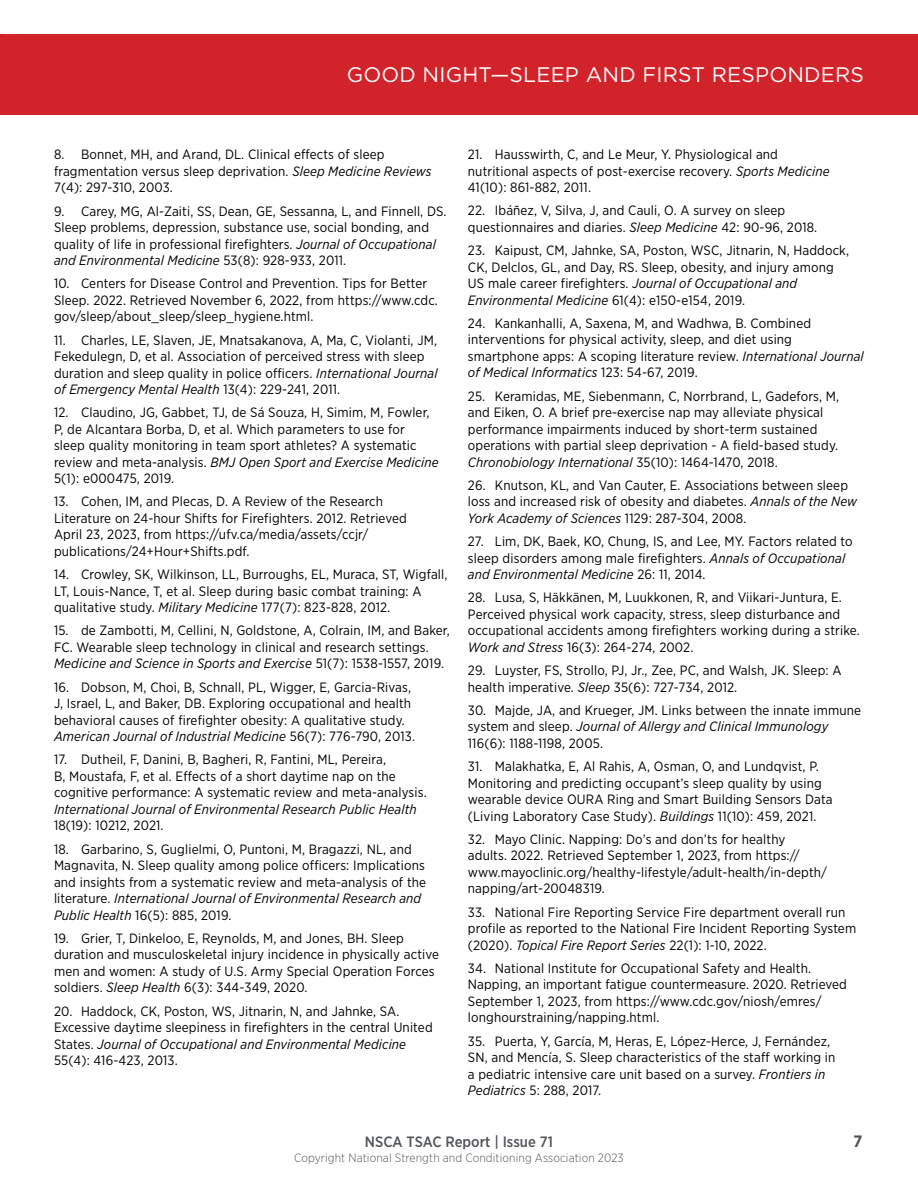
<style>
.page{position:relative;width:918px;height:1188px;background:#fff}
.page>*{position:absolute;margin:0;border:0;box-sizing:border-box;transform-origin:0 0}
.t1{font:21px "Gotham";letter-spacing:.01em;color:#fff}
.t2{font:700 16.5px "Gotham Narrow";color:#52555a}
.t3{font:500 15px "Gotham Narrow";color:#52555a}
.t4{font:13.5px/16.5px "Gotham Narrow";letter-spacing:.01em;color:#000}
.t5{font:italic 13.5px "Gotham Narrow";letter-spacing:.01em;color:#000}
.t6{font:300 12px "Gotham Narrow";letter-spacing:.01em;color:#52555a}
.s1{font-style:italic}
</style>
<div class="page">
<div style="left:0;top:34px;width:918px;height:81px;background:#d2232a"></div>
<h1 class="t1" style="left:347px;top:62px;width:519px">GOOD NIGHT—SLEEP AND FIRST RESPONDERS</h1>
<p class="t4" style="left:54px;top:146px;width:379px">8. Bonnet, MH, and Arand, DL. Clinical effects of sleep fragmentation versus sleep deprivation. <span class="s1">Sleep Medicine Reviews<br></span>7(4): 297-310, 2003.</p>
<p class="t4" style="left:54px;top:202px;width:394px">9. Carey, MG, Al-Zaiti, SS, Dean, GE, Sessanna, L, and Finnell, DS.<br>Sleep problems, depression, substance use, social bonding, and quality of life in professional firefighters. <span class="s1">Journal of Occupational and Environmental Medicine</span> 53(8): 928-933, 2011.</p>
<p class="t4" style="left:54px;top:275px;width:385px">10. Centers for Disease Control and Prevention. Tips for Better<br>Sleep. 2022. Retrieved November 6, 2022, from https://www.cdc. gov/sleep/about_sleep/sleep_hygiene.html.</p>
<p class="t4" style="left:54px;top:331px;width:385px">11. Charles, LE, Slaven, JE, Mnatsakanova, A, Ma, C, Violanti, JM, Fekedulegn, D, et al. Association of perceived stress with sleep duration and sleep quality in police officers. <span class="s1">International Journal of Emergency Mental Health</span> 13(4): 229-241, 2011.</p>
<p class="t4" style="left:54px;top:404px;width:386px">12. Claudino, JG, Gabbet, TJ, de Sá Souza, H, Simim, M, Fowler, P, de Alcantara Borba, D, et al. Which parameters to use for sleep quality monitoring in team sport athletes? A systematic review and meta-analysis. <span class="s1">BMJ Open Sport and Exercise Medicine </span>5(1): e000475, 2019.</p>
<p class="t4" style="left:54px;top:493px;width:354px">13. Cohen, IM, and Plecas, D. A Review of the Research Literature on 24-hour Shifts for Firefighters. 2012. Retrieved April 23, 2023, from https://ufv.ca/media/assets/ccjr/ publications/24+Hour+Shifts.pdf.</p>
<p class="t4" style="left:54px;top:566px;width:395px">14. Crowley, SK, Wilkinson, LL, Burroughs, EL, Muraca, ST, Wigfall,<br>LT, Louis-Nance, T, et al. Sleep during basic combat training: A qualitative study. <span class="s1">Military Medicine</span> 177(7): 823-828, 2012.</p>
<p class="t4" style="left:54px;top:622px;width:397px">15. de Zambotti, M, Cellini, N, Goldstone, A, Colrain, IM, and Baker,<br>FC. Wearable sleep technology in clinical and research settings.<br><span class="s1">Medicine and Science in Sports and Exercise</span> 51(7): 1538-1557, 2019.</p>
<p class="t4" style="left:54px;top:678px;width:363px">16. Dobson, M, Choi, B, Schnall, PL, Wigger, E, Garcia-Rivas, J, Israel, L, and Baker, DB. Exploring occupational and health behavioral causes of firefighter obesity: A qualitative study.<br><span class="s1">American Journal of Industrial Medicine</span> 56(7): 776-790, 2013.</p>
<p class="t4" style="left:54px;top:751px;width:374px">17. Dutheil, F, Danini, B, Bagheri, R, Fantini, ML, Pereira,<br>B, Moustafa, F, et al. Effects of a short daytime nap on the cognitive performance: A systematic review and meta-analysis.</p>
<p class="t5" style="left:54px;top:801px;width:364px">International Journal of Environmental Research Public Health</p>
<p class="t4" style="left:54px;top:817px;width:111px">18(19): 10212, 2021.</p>
<p class="t4" style="left:54px;top:840px;width:374px">18. Garbarino, S, Guglielmi, O, Puntoni, M, Bragazzi, NL, and Magnavita, N. Sleep quality among police officers: Implications and insights from a systematic review and meta-analysis of the literature. <span class="s1">International Journal of Environmental Research and Public Health</span> 16(5): 885, 2019.</p>
<p class="t4" style="left:54px;top:930px;width:387px">19. Grier, T, Dinkeloo, E, Reynolds, M, and Jones, BH. Sleep duration and musculoskeletal injury incidence in physically active men and women: A study of U.S. Army Special Operation Forces soldiers. <span class="s1">Sleep Health</span> 6(3): 344-349, 2020.</p>
<p class="t4" style="left:54px;top:1002px;width:380px">20. Haddock, CK, Poston, WS, Jitnarin, N, and Jahnke, SA.<br>Excessive daytime sleepiness in firefighters in the central United States. <span class="s1">Journal of Occupational and Environmental Medicine </span>55(4): 416-423, 2013.</p>
<p class="t4" style="left:468px;top:146px;width:363px">21. Hausswirth, C, and Le Meur, Y. Physiological and nutritional aspects of post-exercise recovery. <span class="s1">Sports Medicine<br></span>41(10): 861-882, 2011.</p>
<p class="t4" style="left:468px;top:202px;width:351px">22. Ibáñez, V, Silva, J, and Cauli, O. A survey on sleep questionnaires and diaries. <span class="s1">Sleep Medicine</span> 42: 90-96, 2018.</p>
<p class="t4" style="left:468px;top:242px;width:383px">23. Kaipust, CM, Jahnke, SA, Poston, WSC, Jitnarin, N, Haddock, CK, Delclos, GL, and Day, RS. Sleep, obesity, and injury among US male career firefighters. <span class="s1">Journal of Occupational and Environmental Medicine</span> 61(4): e150-e154, 2019.</p>
<p class="t4" style="left:468px;top:315px;width:397px">24. Kankanhalli, A, Saxena, M, and Wadhwa, B. Combined interventions for physical activity, sleep, and diet using smartphone apps: A scoping literature review. <span class="s1">International Journal of Medical Informatics</span> 123: 54-67, 2019.</p>
<p class="t4" style="left:468px;top:387px;width:373px">25. Keramidas, ME, Siebenmann, C, Norrbrand, L, Gadefors, M, and Eiken, O. A brief pre-exercise nap may alleviate physical performance impairments induced by short-term sustained operations with partial sleep deprivation - A field-based study.<br><span class="s1">Chronobiology International</span> 35(10): 1464-1470, 2018.</p>
<p class="t4" style="left:468px;top:477px;width:391px">26. Knutson, KL, and Van Cauter, E. Associations between sleep loss and increased risk of obesity and diabetes. <span class="s1">Annals of the New<br>York Academy of Sciences</span> 1129: 287-304, 2008.</p>
<p class="t4" style="left:468px;top:533px;width:386px">27. Lim, DK, Baek, KO, Chung, IS, and Lee, MY. Factors related to sleep disorders among male firefighters. <span class="s1">Annals of Occupational and Environmental Medicine</span> 26: 11, 2014.</p>
<p class="t4" style="left:468px;top:589px;width:393px">28. Lusa, S, Häkkänen, M, Luukkonen, R, and Viikari-Juntura, E.<br>Perceived physical work capacity, stress, sleep disturbance and occupational accidents among firefighters working during a strike.<br><span class="s1">Work and Stress</span> 16(3): 264-274, 2002.</p>
<p class="t4" style="left:468px;top:662px;width:375px">29. Luyster, FS, Strollo, PJ, Jr., Zee, PC, and Walsh, JK. Sleep: A health imperative. <span class="s1">Sleep</span> 35(6): 727-734, 2012.</p>
<p class="t4" style="left:468px;top:702px;width:395px">30. Majde, JA, and Krueger, JM. Links between the innate immune system and sleep. <span class="s1">Journal of Allergy and Clinical Immunology<br></span>116(6): 1188-1198, 2005.</p>
<p class="t4" style="left:468px;top:758px;width:366px">31. Malakhatka, E, Al Rahis, A, Osman, O, and Lundqvist, P.<br>Monitoring and predicting occupant’s sleep quality by using wearable device OURA Ring and Smart Building Sensors Data (Living Laboratory Case Study). <span class="s1">Buildings</span> 11(10): 459, 2021.</p>
<p class="t4" style="left:468px;top:831px;width:361px">32. Mayo Clinic. Napping: Do’s and don’ts for healthy adults. 2022. Retrieved September 1, 2023, from https:// www.mayoclinic.org/healthy-lifestyle/adult-health/in-depth/ napping/art-20048319.</p>
<p class="t4" style="left:468px;top:903px;width:390px">33. National Fire Reporting Service Fire department overall run profile as reported to the National Fire Incident Reporting System (2020). <span class="s1">Topical Fire Report Series</span> 22(1): 1-10, 2022.</p>
<p class="t4" style="left:468px;top:960px;width:381px">34. National Institute for Occupational Safety and Health.<br>Napping, an important fatigue countermeasure. 2020. Retrieved September 1, 2023, from https://www.cdc.gov/niosh/emres/ longhourstraining/napping.html.</p>
<p class="t4" style="left:468px;top:1032px;width:369px">35. Puerta, Y, García, M, Heras, E, López-Herce, J, Fernández, SN, and Mencía, S. Sleep characteristics of the staff working in a pediatric intensive care unit based on a survey. <span class="s1">Frontiers in Pediatrics</span> 5: 288, 2017.</p>
<p class="t3" style="left:365px;top:1132px;width:190px">NSCA TSAC Report | Issue 71</p>
<p class="t2" style="left:854px;top:1130px;width:10px">7</p>
<p class="t6" style="left:294px;top:1150px;width:331px">Copyright National Strength and Conditioning Association 2023</p>
</div>
